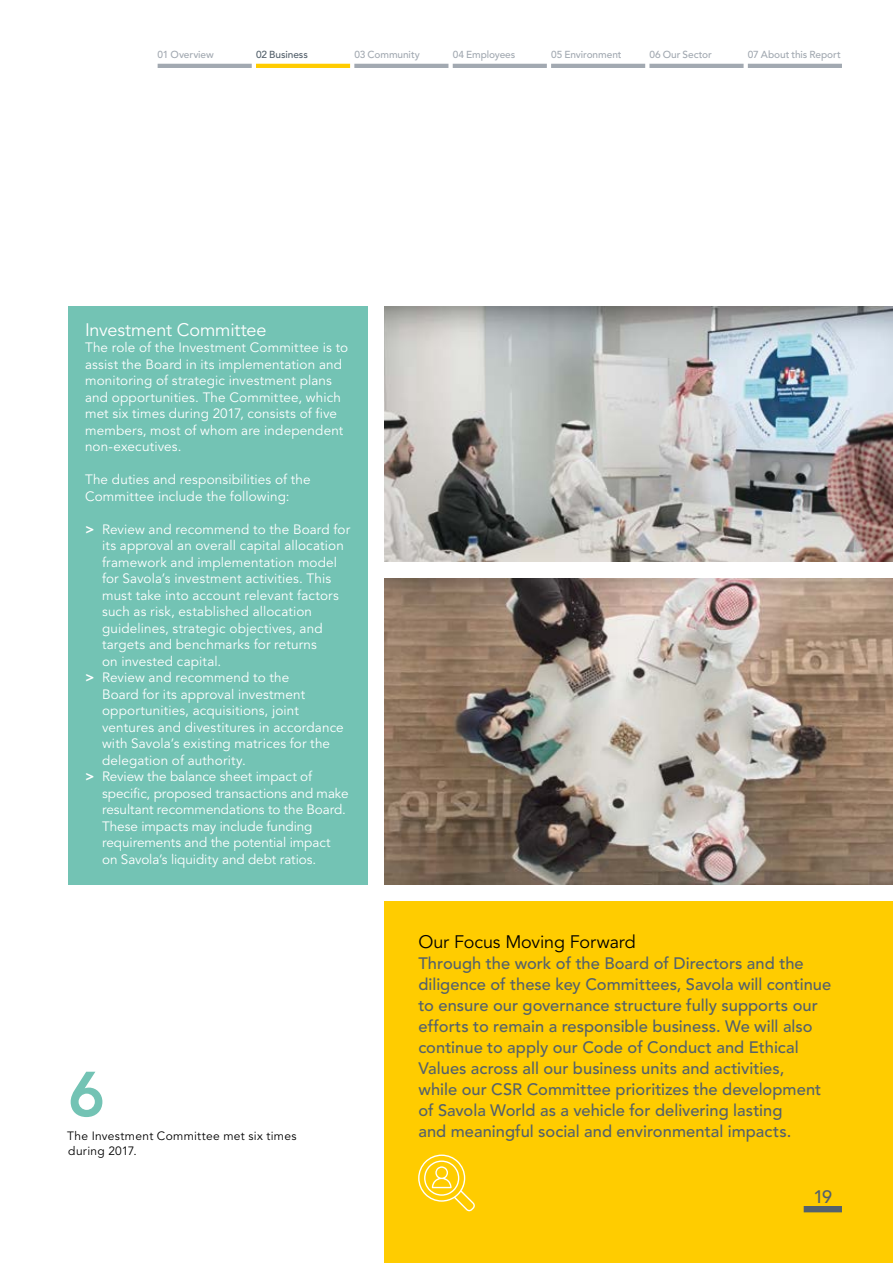
<style>
.page{position:relative;width:893px;height:1263px;background:#fff}
.page>*{position:absolute;margin:0;border:0;box-sizing:border-box;transform-origin:0 0}
.t1{font:800 63px "Avenir LT Std";color:#73c3b4}
.t2{font:18px "Avenir LT Std";letter-spacing:-.01em;color:#000}
.t3{font:18px "Avenir LT Std";letter-spacing:-.01em;color:#fff}
.t4{font:500 18px "Avenir LT Std";color:#54616c}
.t5{font:500 16.5px/21px "Avenir LT Std";color:#54616c}
.t6{font:13.5px/16.5px "Avenir LT Std";letter-spacing:.01em;color:#fff}
.t7{font:12px/15px "Avenir LT Std";letter-spacing:.025em;color:#000}
.t8{font:500 10.2px "Avenir LT Std";letter-spacing:-.01em;color:#a2a9b1}
.t9{font:500 10.2px "Avenir LT Std";letter-spacing:-.01em;color:#54616c}
.s1{font-weight:800;font-size:14.25px}
</style>
<div class="page">
<div style="left:384px;top:901px;width:509px;height:362px;background:#fc0"></div>
<div style="left:804px;top:1206px;width:38px;height:6px;background:#54616c"></div>
<hr style="left:748px;top:64px;width:94px;height:4px;background:#a2a9b1">
<hr style="left:649px;top:64px;width:95px;height:4px;background:#a2a9b1">
<hr style="left:354px;top:64px;width:94px;height:4px;background:#a2a9b1">
<hr style="left:551px;top:64px;width:94px;height:4px;background:#a2a9b1">
<hr style="left:256px;top:64px;width:94px;height:4px;background:#fc0">
<hr style="left:453px;top:64px;width:94px;height:4px;background:#a2a9b1">
<hr style="left:158px;top:64px;width:94px;height:4px;background:#a2a9b1">
<svg style="left:418px;top:1154px;width:57px;height:57px"></svg>
<img style="left:384px;top:306px;width:509px;height:255px">
<img style="left:384px;top:578px;width:509px;height:306px">
<div style="left:68px;top:306px;width:299px;height:578px;background:#73c3b4"></div>
<p class="t8" style="left:158px;top:49px;width:58px">01 Overview</p>
<p class="t9" style="left:256px;top:49px;width:53px">02 Business</p>
<p class="t8" style="left:354px;top:49px;width:67px">03 Community</p>
<p class="t8" style="left:453px;top:49px;width:64px">04 Employees</p>
<p class="t8" style="left:551px;top:49px;width:72px">05 Environment</p>
<p class="t8" style="left:649px;top:49px;width:64px">06 Our Sector</p>
<p class="t8" style="left:748px;top:49px;width:94px">07 About this Report</p>
<h2 class="t3" style="left:85px;top:319px;width:183px">Investment Committee</h2>
<p class="t6" style="left:85px;top:340px;width:265px">The role of the Investment Committee is to assist the Board in its implementation and monitoring of strategic investment plans and opportunities. The Committee, which met six times during 2017, consists of five members, most of whom are independent non-executives.</p>
<p class="t6" style="left:85px;top:472px;width:227px">The duties and responsibilities of the<br>Committee include the following:</p>
<p class="t6" style="left:85px;top:521px;width:267px"><span class="s1">&gt;</span> Review and recommend to the Board for</p>
<p class="t6" style="left:102px;top:538px;width:243px">its approval an overall capital allocation</p>
<p class="t6" style="left:102px;top:554px;width:237px">framework and implementation model</p>
<p class="t6" style="left:102px;top:571px;width:231px">for Savola’s investment activities. This</p>
<p class="t6" style="left:102px;top:587px;width:238px">must take into account relevant factors</p>
<p class="t6" style="left:102px;top:604px;width:212px">such as risk, established allocation</p>
<p class="t6" style="left:102px;top:620px;width:222px">guidelines, strategic objectives, and</p>
<p class="t6" style="left:102px;top:637px;width:216px">targets and benchmarks for returns</p>
<p class="t6" style="left:102px;top:653px;width:121px">on invested capital.</p>
<p class="t6" style="left:85px;top:670px;width:206px"><span class="s1">&gt;</span> Review and recommend to the</p>
<p class="t6" style="left:102px;top:686px;width:205px">Board for its approval investment</p>
<p class="t6" style="left:102px;top:703px;width:198px">opportunities, acquisitions, joint</p>
<p class="t6" style="left:102px;top:719px;width:243px">ventures and divestitures in accordance</p>
<p class="t6" style="left:102px;top:736px;width:230px">with Savola’s existing matrices for the</p>
<p class="t6" style="left:102px;top:752px;width:145px">delegation of authority.</p>
<p class="t6" style="left:85px;top:769px;width:228px"><span class="s1">&gt;</span> Review the balance sheet impact of</p>
<p class="t6" style="left:102px;top:785px;width:248px">specific, proposed transactions and make</p>
<p class="t6" style="left:102px;top:802px;width:245px">resultant recommendations to the Board.</p>
<p class="t6" style="left:102px;top:818px;width:212px">These impacts may include funding</p>
<p class="t6" style="left:102px;top:835px;width:230px">requirements and the potential impact</p>
<p class="t6" style="left:102px;top:851px;width:216px">on Savola’s liquidity and debt ratios.</p>
<h1 class="t1" style="left:68px;top:1057px;width:39px">6</h1>
<p class="t7" style="left:67px;top:1128px;width:231px">The Investment Committee met six times during 2017.</p>
<h2 class="t2" style="left:418px;top:932px;width:219px">Our Focus Moving Forward</h2>
<p class="t5" style="left:418px;top:953px;width:414px">Through the work of the Board of Directors and the diligence of these key Committees, Savola will continue to ensure our governance structure fully supports our efforts to remain a responsible business. We will also continue to apply our Code of Conduct and Ethical Values across all our business units and activities,<br>while our CSR Committee prioritizes the development of Savola World as a vehicle for delivering lasting<br>and meaningful social and environmental impacts.</p>
<h2 class="t4" style="left:813px;top:1187px;width:20px">19</h2>
</div>
